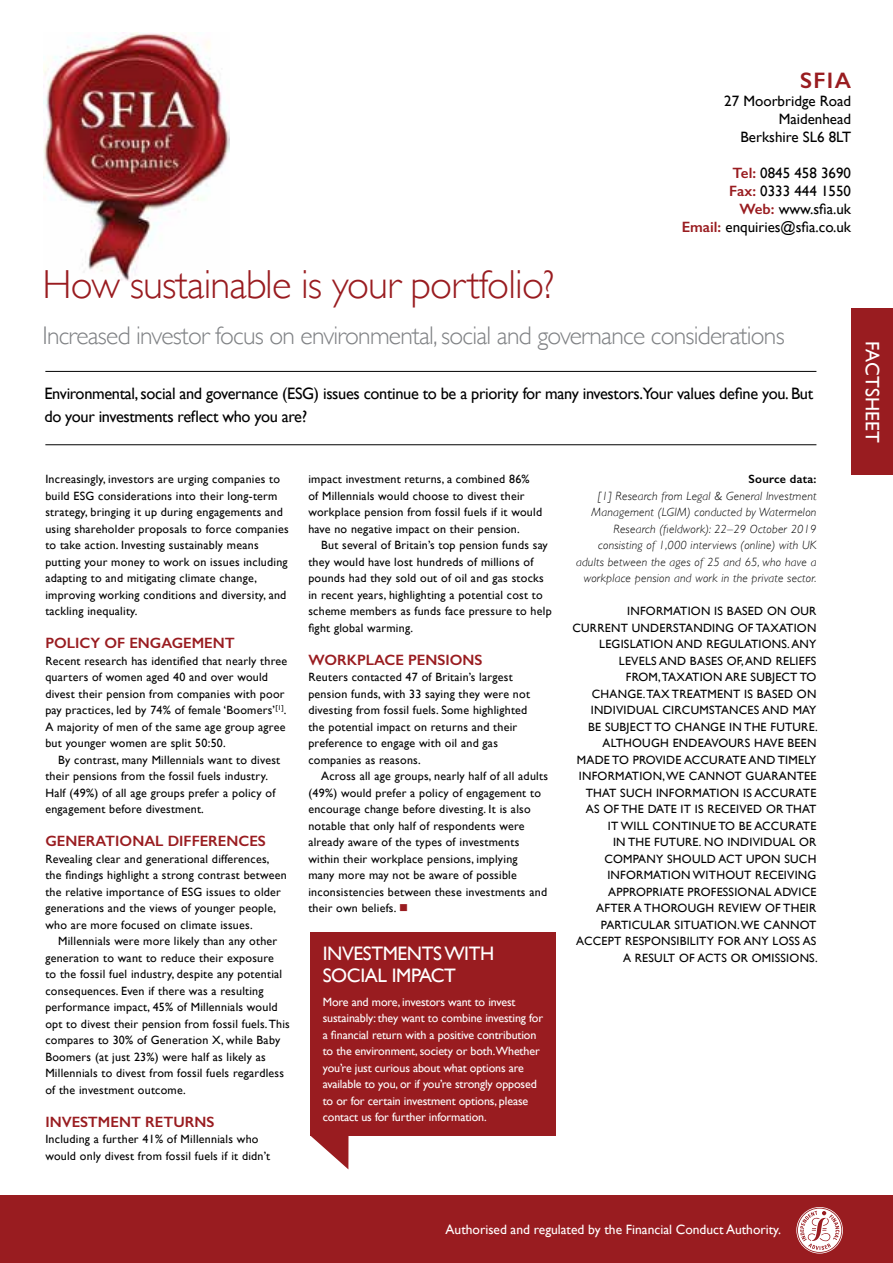
<style>
.page{position:relative;width:893px;height:1263px;background:#fff}
.page>*{position:absolute;margin:0;border:0;box-sizing:border-box;transform-origin:0 0}
.t1{font:300 40.5px "Gill Sans";letter-spacing:-.02em;color:#991c20}
.t2{font:300 25.5px "Gill Sans";letter-spacing:-.03em;color:#808285}
.t3{font:600 22.5px "Gill Sans";color:#991c20}
.t4{font:19.5px/22.5px "Gill Sans";letter-spacing:-.02em;color:#fff}
.t5{font:19.5px "Gill Sans";letter-spacing:.01em;color:#fff}
.t6{font:16.5px/22.5px "Gill Sans";letter-spacing:-.02em;color:#000}
.t7{font:15px/18px "Gill Sans";color:#000;text-align:right}
.t8{font:600 15px "Gill Sans";color:#991c20}
.t9{font:13.5px "Gill Sans";color:#fff}
.t10{font:12px/16.5px "Gill Sans";letter-spacing:.02em;color:#000}
.t11{font:12px/16.5px "Gill Sans";letter-spacing:-.01em;color:#fff}
.t12{font:italic 300 12px/16.5px "Gill Sans";letter-spacing:.02em;color:#000;text-align:right}
.t13{font:600 12px "Gill Sans";letter-spacing:.02em;color:#000}
.s1{font-weight:600;color:#991c20}
.s2{color:#991c20}
</style>
<div class="page">
<hr style="left:45px;top:444px;width:771px;height:1px;background:#000">
<hr style="left:45px;top:371px;width:771px;height:1px;background:#000">
<svg style="left:311px;top:1136px;width:37px;height:33px"></svg>
<div style="left:310px;top:932px;width:245px;height:203px;background:#991c20"></div>
<div style="left:1px;top:1195px;width:892px;height:68px;background:#991c20"></div>
<div style="left:851px;top:309px;width:42px;height:166px;background:#991c20"></div>
<img style="left:43px;top:33px;width:186px;height:249px">
<svg style="left:796px;top:1207px;width:47px;height:46px"></svg>
<h1 class="t1" style="left:43px;top:262px;width:514px">How sustainable is your portfolio?</h1>
<h3 class="t3" style="left:800px;top:67px;width:52px">SFIA</h3>
<p class="t7" style="left:724px;top:92px;width:128px">27 Moorbridge Road<br>Maidenhead<br>Berkshire SL6 8LT</p>
<p class="t7" style="left:682px;top:164px;width:171px"><span class="s1">Tel:</span> 0845 458 3690<br><span class="s1">Fax:</span> 0333 444 1550<br><span class="s1">Web:</span> www.sfia.uk<br><span class="s1">Email:</span> enquiries@sfia.co.uk</p>
<h2 class="t2" style="left:43px;top:321px;width:744px">Increased investor focus on environmental, social and governance considerations</h2>
<h3 class="t6" style="left:44px;top:382px;width:770px">Environmental, social and governance (ESG) issues continue to be a priority for many investors.Your values define you. But do your investments reflect who you are?</h3>
<p class="t10" style="left:45px;top:471px;width:245px">Increasingly, investors are urging companies to build ESG considerations into their long-term strategy, bringing it up during engagements and using shareholder proposals to force companies to take action. Investing sustainably means putting your money to work on issues including adapting to and mitigating climate change, improving working conditions and diversity, and tackling inequality.</p>
<p class="t8" style="left:45px;top:634px;width:191px">POLICY OF ENGAGEMENT</p>
<p class="t10" style="left:45px;top:652px;width:243px">Recent research has identified that nearly three quarters of women aged 40 and over would divest their pension from companies with poor pay practices, led by 74% of female ‘Boomers’<sup>[1]</sup>.<br>A majority of men of the same age group agree but younger women are split 50:50.</p>
<p class="t10" style="left:45px;top:751px;width:236px;text-indent:13px">By contrast, many Millennials want to divest their pensions from the fossil fuels industry.<br>Half (49%) of all age groups prefer a policy of engagement before divestment.</p>
<p class="t8" style="left:45px;top:832px;width:222px">GENERATIONAL DIFFERENCES</p>
<p class="t10" style="left:45px;top:850px;width:243px">Revealing clear and generational differences, the findings highlight a strong contrast between the relative importance of ESG issues to older generations and the views of younger people, who are more focused on climate issues.</p>
<p class="t10" style="left:45px;top:933px;width:246px;text-indent:13px">Millennials were more likely than any other generation to want to reduce their exposure<br>to the fossil fuel industry, despite any potential consequences. Even if there was a resulting performance impact, 45% of Millennials would opt to divest their pension from fossil fuels. This compares to 30% of Generation X, while Baby Boomers (at just 23%) were half as likely as Millennials to divest from fossil fuels regardless of the investment outcome.</p>
<p class="t8" style="left:45px;top:1112px;width:171px">INVESTMENT RETURNS</p>
<p class="t10" style="left:45px;top:1131px;width:226px">Including a further 41% of Millennials who would only divest from fossil fuels if it didn’t</p>
<p class="t10" style="left:308px;top:471px;width:235px">impact investment returns, a combined 86% of Millennials would choose to divest their workplace pension from fossil fuels if it would have no negative impact on their pension.</p>
<p class="t10" style="left:308px;top:537px;width:245px;text-indent:13px">But several of Britain’s top pension funds say they would have lost hundreds of millions of pounds had they sold out of oil and gas stocks in recent years, highlighting a potential cost to scheme members as funds face pressure to help fight global warming.</p>
<p class="t8" style="left:308px;top:650px;width:176px">WORKPLACE PENSIONS</p>
<p class="t10" style="left:308px;top:669px;width:223px">Reuters contacted 47 of Britain’s largest pension funds, with 33 saying they were not divesting from fossil fuels. Some highlighted the potential impact on returns and their preference to engage with oil and gas companies as reasons.</p>
<p class="t10" style="left:308px;top:768px;width:241px;text-indent:13px">Across all age groups, nearly half of all adults (49%) would prefer a policy of engagement to encourage change before divesting. It is also notable that only half of respondents were already aware of the types of investments within their workplace pensions, implying<br>many more may not be aware of possible inconsistencies between these investments and their own beliefs. <span class="s2">■</span></p>
<h3 class="t4" style="left:323px;top:942px;width:173px">INVESTMENTS WITH<br>SOCIAL IMPACT</h3>
<p class="t11" style="left:323px;top:993px;width:222px">More and more, investors want to invest sustainably: they want to combine investing for a financial return with a positive contribution to the environment, society or both.Whether you’re just curious about what options are available to you, or if you’re strongly opposed to or for certain investment options, please contact us for further information.</p>
<p class="t13" style="left:749px;top:472px;width:69px">Source data:</p>
<p class="t12" style="left:576px;top:487px;width:242px">[1] Research from Legal &amp; General Investment Management (LGIM) conducted by Watermelon Research (fieldwork): 22–29 October 2019 consisting of 1,000 interviews (online) with UK adults between the ages of 25 and 65, who have a workplace pension and work in the private sector.</p>
<p class="t10" style="left:572px;top:603px;width:247px;text-align:right">INFORMATION IS BASED ON OUR<br>CURRENT UNDERSTANDING OF TAXATION<br>LEGISLATION AND REGULATIONS. ANY<br>LEVELS AND BASES OF, AND RELIEFS<br>FROM, TAXATION ARE SUBJECT TO<br>CHANGE. TAX TREATMENT IS BASED ON<br>INDIVIDUAL CIRCUMSTANCES AND MAY<br>BE SUBJECT TO CHANGE IN THE FUTURE.<br>ALTHOUGH ENDEAVOURS HAVE BEEN<br>MADE TO PROVIDE ACCURATE AND TIMELY<br>INFORMATION, WE CANNOT GUARANTEE<br>THAT SUCH INFORMATION IS ACCURATE<br>AS OF THE DATE IT IS RECEIVED OR THAT<br>IT WILL CONTINUE TO BE ACCURATE<br>IN THE FUTURE. NO INDIVIDUAL OR<br>COMPANY SHOULD ACT UPON SUCH<br>INFORMATION WITHOUT RECEIVING<br>APPROPRIATE PROFESSIONAL ADVICE<br>AFTER A THOROUGH REVIEW OF THEIR<br>PARTICULAR SITUATION. WE CANNOT<br>ACCEPT RESPONSIBILITY FOR ANY LOSS AS<br>A RESULT OF ACTS OR OMISSIONS.</p>
<h3 class="t5" style="left:883px;top:341px;width:104px;rotate:90deg">FACTSHEET</h3>
<p class="t9" style="left:446px;top:1222px;width:337px">Authorised and regulated by the Financial Conduct Authority.</p>
</div>
